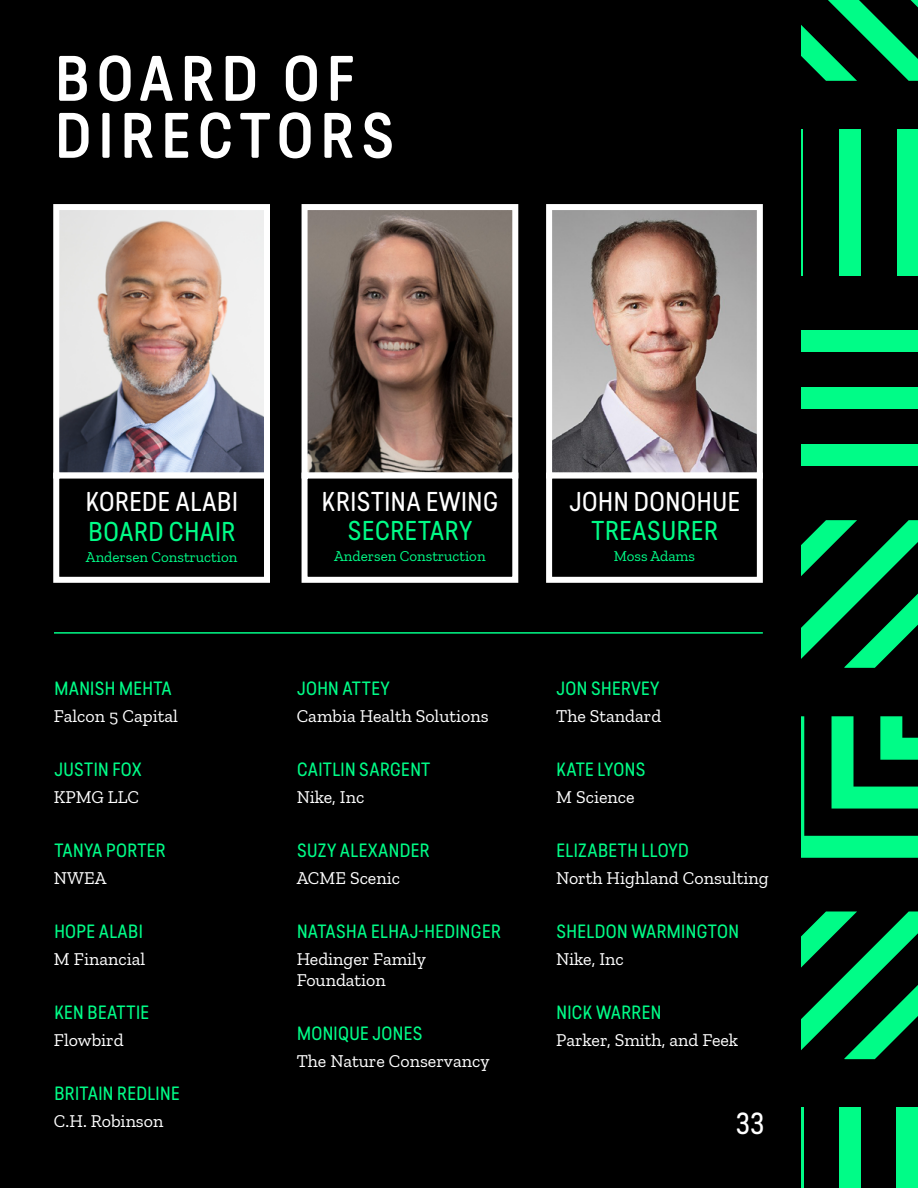
<style>
.page{position:relative;width:918px;height:1188px;background:#000}
.page>*{position:absolute;margin:0;border:0;box-sizing:border-box;transform-origin:0 0}
.t1{font:500 60px/57px "Predige Rounded";letter-spacing:.12em;color:#fff}
.t2{font:28.5px "Predige Rounded";color:#fff}
.t3{font:25.5px "Predige Rounded";letter-spacing:.02em;color:#fff}
.t4{font:25.5px "Predige Rounded";letter-spacing:.02em;color:#00fc87}
.t5{font:18px/21px "Zilla Slab";color:#fff}
.t6{font:18px "Predige Rounded";letter-spacing:.02em;color:#00fc87}
.t7{font:15px "Zilla Slab";color:#00fc87}
</style>
<div class="page">
<div style="left:897px;top:1107px;width:21px;height:81px;background:#00fc87"></div>
<div style="left:839px;top:1107px;width:22px;height:81px;background:#00fc87"></div>
<div style="left:782px;top:1107px;width:22px;height:81px;background:#00fc87"></div>
<svg style="left:801px;top:911px;width:117px;height:148px"></svg>
<svg style="left:801px;top:716px;width:117px;height:142px"></svg>
<div style="left:777px;top:444px;width:141px;height:22px;background:#00fc87"></div>
<div style="left:777px;top:387px;width:141px;height:22px;background:#00fc87"></div>
<div style="left:777px;top:330px;width:141px;height:22px;background:#00fc87"></div>
<svg style="left:801px;top:520px;width:117px;height:148px"></svg>
<svg style="left:801px;top:0;width:117px;height:81px"></svg>
<div style="left:898px;top:129px;width:20px;height:147px;background:#00fc87"></div>
<div style="left:839px;top:129px;width:22px;height:147px;background:#00fc87"></div>
<div style="left:781px;top:129px;width:22px;height:147px;background:#00fc87"></div>
<div style="left:0;top:0;width:801px;height:1188px;background:#000"></div>
<img style="left:60px;top:211px;width:203px;height:261px">
<div style="left:53px;top:204px;width:217px;height:275px;border:6px solid #fff"></div>
<img style="left:309px;top:211px;width:202px;height:261px">
<div style="left:302px;top:204px;width:216px;height:275px;border:6px solid #fff"></div>
<img style="left:553px;top:211px;width:203px;height:261px">
<div style="left:546px;top:204px;width:217px;height:275px;border:6px solid #fff"></div>
<div style="left:53px;top:473px;width:217px;height:110px;border:6px solid #fff"></div>
<div style="left:302px;top:473px;width:216px;height:110px;border:6px solid #fff"></div>
<div style="left:546px;top:473px;width:217px;height:110px;border:6px solid #fff"></div>
<hr style="left:54px;top:632px;width:709px;height:2px;background:#00fc87">
<h1 class="t1" style="left:55px;top:50px;width:341px">BOARD OF<br>DIRECTORS</h1>
<h3 class="t3" style="left:86px;top:484px;width:154px">KOREDE ALABI</h3>
<h3 class="t4" style="left:88px;top:514px;width:148px">BOARD CHAIR</h3>
<p class="t7" style="left:86px;top:549px;width:153px">Andersen Construction</p>
<p class="t6" style="left:54px;top:676px;width:119px">MANISH MEHTA</p>
<p class="t5" style="left:54px;top:705px;width:125px">Falcon 5 Capital</p>
<p class="t6" style="left:54px;top:757px;width:89px">JUSTIN FOX</p>
<p class="t5" style="left:54px;top:786px;width:87px">KPMG LLC</p>
<p class="t6" style="left:54px;top:838px;width:113px">TANYA PORTER</p>
<p class="t5" style="left:54px;top:867px;width:54px">NWEA</p>
<p class="t6" style="left:54px;top:919px;width:90px">HOPE ALABI</p>
<p class="t5" style="left:54px;top:948px;width:93px">M Financial</p>
<p class="t6" style="left:54px;top:1000px;width:96px">KEN BEATTIE</p>
<p class="t5" style="left:54px;top:1029px;width:71px">Flowbird</p>
<p class="t6" style="left:54px;top:1081px;width:127px">BRITAIN REDLINE</p>
<p class="t5" style="left:54px;top:1110px;width:111px">C.H. Robinson</p>
<h3 class="t3" style="left:322px;top:484px;width:178px">KRISTINA EWING</h3>
<h3 class="t4" style="left:348px;top:513px;width:126px">SECRETARY</h3>
<p class="t7" style="left:334px;top:547px;width:153px">Andersen Construction</p>
<p class="t6" style="left:297px;top:676px;width:94px">JOHN ATTEY</p>
<p class="t5" style="left:297px;top:705px;width:193px">Cambia Health Solutions</p>
<p class="t6" style="left:297px;top:757px;width:135px">CAITLIN SARGENT</p>
<p class="t5" style="left:297px;top:786px;width:69px">Nike, Inc</p>
<p class="t6" style="left:297px;top:838px;width:134px">SUZY ALEXANDER</p>
<p class="t5" style="left:297px;top:867px;width:105px">ACME Scenic</p>
<p class="t6" style="left:297px;top:919px;width:205px">NATASHA ELHAJ-HEDINGER</p>
<p class="t5" style="left:297px;top:948px;width:131px">Hedinger Family<br>Foundation</p>
<p class="t6" style="left:297px;top:1021px;width:127px">MONIQUE JONES</p>
<p class="t5" style="left:297px;top:1050px;width:194px">The Nature Conservancy</p>
<h3 class="t3" style="left:569px;top:484px;width:172px">JOHN DONOHUE</h3>
<h3 class="t4" style="left:592px;top:513px;width:128px">TREASURER</h3>
<p class="t7" style="left:614px;top:547px;width:83px">Moss Adams</p>
<p class="t6" style="left:557px;top:676px;width:104px">JON SHERVEY</p>
<p class="t5" style="left:556px;top:705px;width:107px">The Standard</p>
<p class="t6" style="left:557px;top:757px;width:90px">KATE LYONS</p>
<p class="t5" style="left:556px;top:786px;width:80px">M Science</p>
<p class="t6" style="left:557px;top:838px;width:134px">ELIZABETH LLOYD</p>
<p class="t5" style="left:556px;top:867px;width:214px">North Highland Consulting</p>
<p class="t6" style="left:557px;top:919px;width:184px">SHELDON WARMINGTON</p>
<p class="t5" style="left:556px;top:948px;width:69px">Nike, Inc</p>
<p class="t6" style="left:557px;top:1000px;width:106px">NICK WARREN</p>
<p class="t5" style="left:556px;top:1029px;width:184px">Parker, Smith, and Feek</p>
<h2 class="t2" style="left:736px;top:1104px;width:30px">33</h2>
</div>
